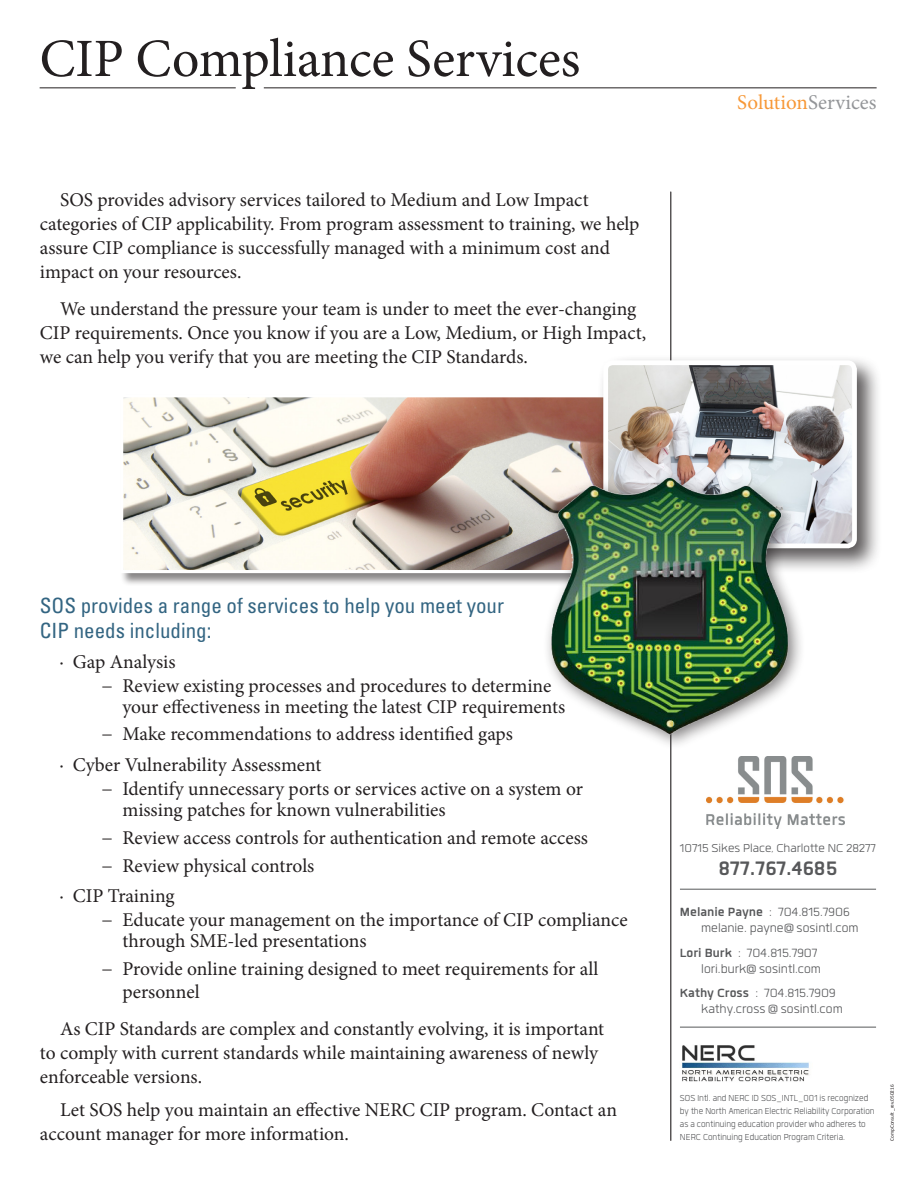
<style>
.page{position:relative;width:918px;height:1188px;background:#fff}
.page>*{position:absolute;margin:0;border:0;box-sizing:border-box;transform-origin:0 0}
.t1{font:54px "Minion Pro";letter-spacing:-.005em;color:#231f20}
.t2{font:700 27px "Quan";color:#57585a}
.t3{font:condensed 21px/25.5px "Univers LT Std";color:#336582}
.t4{font:21px "Minion Pro";color:#f79837}
.t5{font:19.5px/24px "Minion Pro";color:#231f20}
.t6{font:16.5px/16px "Quan";color:#57585a}
.t7{font:15.75px "Quan";color:#57585a}
.t8{font:12px/13px "Quan";color:#57585a;scale:.92 1}
.t9{font:5.25px "Calibri";color:#231f20}
.s1{color:#939598}
.s2{font-weight:700}
</style>
<div class="page">
<hr style="left:670px;top:192px;width:1px;height:209px;background:#231f20">
<div style="left:120px;top:394px;width:507px;height:192px;background:#231f20;opacity:.54"></div>
<img style="left:124px;top:398px;width:474px;height:171px">
<div style="left:120px;top:394px;width:493px;height:179px;border:3px solid #fff"></div>
<div style="left:598px;top:355px;width:285px;height:219px;background:#231f20;opacity:.75"></div>
<img style="left:609px;top:366px;width:242px;height:176px">
<div style="left:603px;top:360px;width:254px;height:188px;border:5px solid #fff;border-radius:7px"></div>
<hr style="left:670px;top:638px;width:1px;height:502px;background:#231f20">
<div style="left:542px;top:470px;width:263px;height:281px;background:#231f20;opacity:.57"></div>
<img style="left:540px;top:469px;width:262px;height:273px">
<hr style="left:680px;top:889px;width:196px;height:1px;background:#57585a">
<hr style="left:680px;top:1027px;width:196px;height:1px;background:#57585a">
<img style="left:707px;top:756px;width:138px;height:72px">
<img style="left:682px;top:1045px;width:127px;height:37px">
<hr style="left:264px;top:87px;width:613px;height:1px;background:#231f20">
<hr style="left:40px;top:87px;width:196px;height:1px;background:#231f20">
<h1 class="t1" style="left:40px;top:23px;width:542px">CIP Compliance Services</h1>
<p class="t5" style="left:40px;top:187px;width:601px;text-indent:20px">SOS provides advisory services tailored to Medium and Low Impact categories of CIP applicability. From program assessment to training, we help assure CIP compliance is successfully managed with a minimum cost and impact on your resources.</p>
<p class="t5" style="left:40px;top:297px;width:608px;text-indent:20px">We understand the pressure your team is under to meet the ever-changing<br>CIP requirements. Once you know if you are a Low, Medium, or High Impact, we can help you verify that you are meeting the CIP Standards.</p>
<p class="t4" style="left:737px;top:88px;width:141px">Solution<span class="s1">Services</span></p>
<p class="t3" style="left:40px;top:592px;width:466px">SOS provides a range of services to help you meet your<br>CIP needs including:</p>
<p class="t5" style="left:101px;top:649px;width:452px;text-indent:-42px">· Gap Analysis<br>− Review existing processes and procedures to determine</p>
<p class="t5" style="left:101px;top:693px;width:465px;line-height:27.8px;text-indent:21px">your effectiveness in meeting the latest CIP requirements − Make recommendations to address identified gaps</p>
<p class="t5" style="left:101px;top:753px;width:483px;text-indent:-42px">· Cyber Vulnerability Assessment<br>− Identify unnecessary ports or services active on a system or</p>
<p class="t5" style="left:101px;top:796px;width:488px;line-height:27.8px;text-indent:21px">missing patches for known vulnerabilities<br>− Review access controls for authentication and remote access − Review physical controls</p>
<p class="t5" style="left:101px;top:884px;width:528px;text-indent:-42px">· CIP Training<br>− Educate your management on the importance of CIP compliance</p>
<p class="t5" style="left:101px;top:927px;width:499px;line-height:27.8px;text-indent:21px">through SME-led presentations<br>− Provide online training designed to meet requirements for all</p>
<p class="t5" style="left:60px;top:973px;width:546px;line-height:37.5px;text-indent:62px">personnel<br>As CIP Standards are complex and constantly evolving, it is important</p>
<p class="t5" style="left:40px;top:1041px;width:560px">to comply with current standards while maintaining awareness of newly enforceable versions.</p>
<p class="t5" style="left:40px;top:1098px;width:579px;text-indent:20px">Let SOS help you maintain an effective NERC CIP program. Contact an account manager for more information.</p>
<p class="t7" style="left:680px;top:841px;width:198px">10715 Sikes Place, Charlotte NC 28277</p>
<h2 class="t2" style="left:719px;top:856px;width:120px">877.767.4685</h2>
<p class="t6" style="left:701px;top:904px;width:159px;text-indent:-21px"><span class="s2">Melanie Payne</span> : 704.815.7906 melanie. payne@ sosintl.com</p>
<p class="t6" style="left:680px;top:944px;width:142px;text-align:right"><span class="s2">Lori Burk</span> : 704.815.7907 lori.burk@ sosintl.com</p>
<p class="t6" style="left:701px;top:985px;width:143px;text-indent:-21px"><span class="s2">Kathy Cross</span> : 704.815.7909 kathy.cross @ sosintl.com</p>
<p class="t8" style="left:680px;top:1091px;width:213px">SOS Intl. and NERC ID SOS_INTL_001 is recognized by the North American Electric Reliability Corporation as a continuing education provider who adheres to NERC Continuing Education Program Criteria.</p>
<p class="t9" style="left:889px;top:1141px;width:57px;rotate:-90deg">CompConsult _rev.050216</p>
</div>
